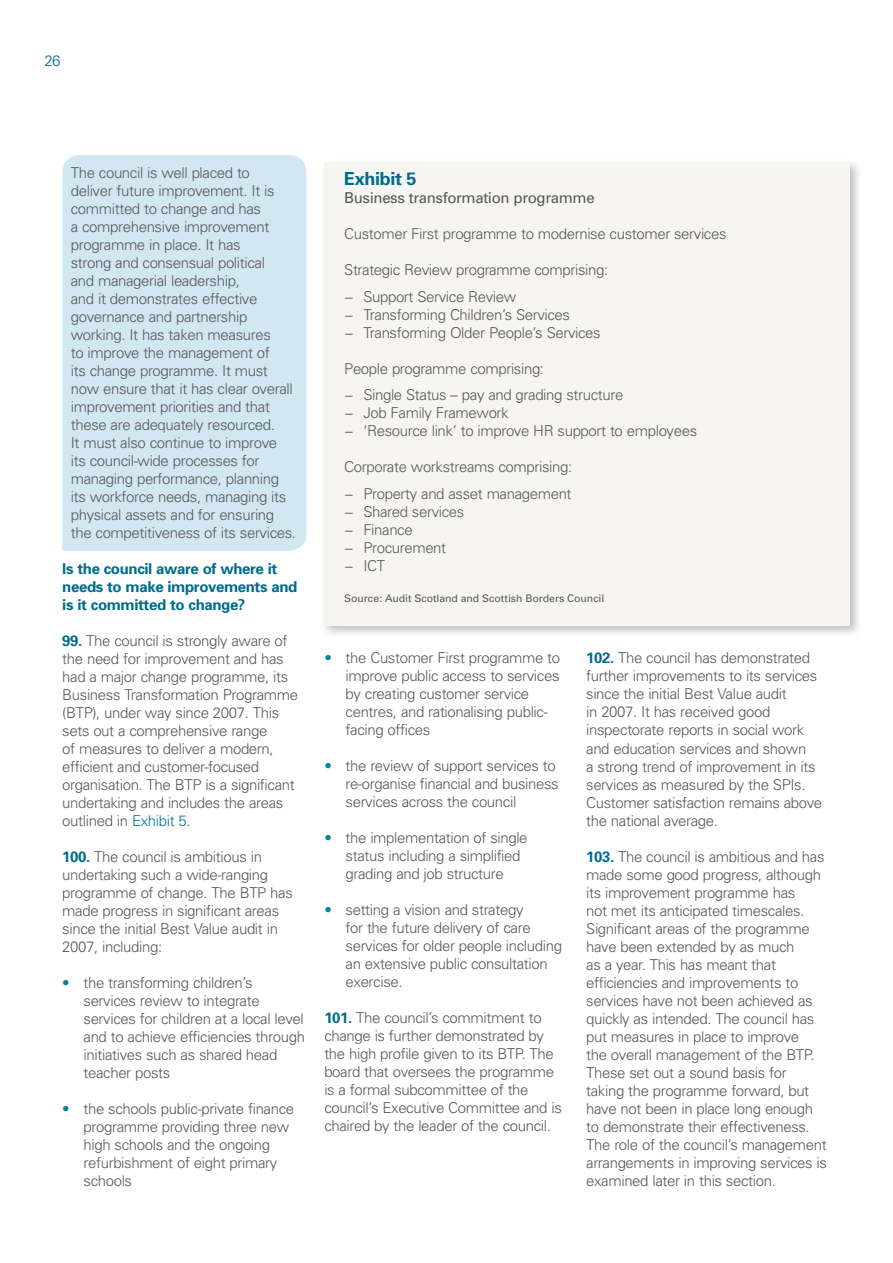
<style>
.page{position:relative;width:893px;height:1263px;background:#fff}
.page>*{position:absolute;margin:0;border:0;box-sizing:border-box;transform-origin:0 0}
.Exhibit_-_Heading_3{font:700 18px "Univers";letter-spacing:-.02em;color:#006b8d}
.Paragraph{font:300 15px/18px "Univers";letter-spacing:-.025em;color:#58585a}
.Paragraph_-_bullet{font:300 15px/18px "Univers";letter-spacing:-.025em;color:#58585a}
.Paragraph_-_highligh{font:300 15px/18px "Univers";letter-spacing:-.025em;color:#58585a}
.Exhibit_-_Heading_4{font:300 15px "Univers";letter-spacing:-.025em;color:#58585a}
.Heading_3{font:700 15px/18px "Univers";letter-spacing:-.025em;color:#006b8d}
.Exhibit_-_Heading_4-2{font:15px "Univers";letter-spacing:-.025em;color:#58585a}
.t1{font:300 15px "Univers";color:#006b8d}
.Source{font:10.5px "Univers";color:#58585a}
.s1{font-weight:700;color:#006b8d}
.s2{color:#007797}
.s3{color:#0083a1}
</style>
<div class="page">
<div style="left:62px;top:155px;width:244px;height:396px;background:#d1e7f1"></div>
<div style="left:320px;top:158px;width:543px;height:480px;background:#000;opacity:.25"></div>
<div style="left:324px;top:162px;width:526px;height:463px;background:#f6f5f1"></div>
<p class="t1" style="left:45px;top:52px;width:17px">26</p>
<p class="Paragraph_-_highligh" style="left:71px;top:163px;width:227px">The council is well placed to<br>deliver future improvement. It is committed to change and has<br>a comprehensive improvement programme in place. It has<br>strong and consensual political<br>and managerial leadership,<br>and it demonstrates effective governance and partnership working. It has taken measures<br>to improve the management of<br>its change programme. It must now ensure that it has clear overall improvement priorities and that these are adequately resourced.<br>It must also continue to improve<br>its council-wide processes for managing performance, planning its workforce needs, managing its physical assets and for ensuring the competitiveness of its services.</p>
<p class="Heading_3" style="left:62px;top:559px;width:237px">Is the council aware of where it needs to make improvements and is it committed to change?</p>
<p class="Paragraph" style="left:62px;top:631px;width:237px"><span class="s1">99.</span> The council is strongly aware of the need for improvement and has had a major change programme, its<br>Business Transformation Programme (BTP), under way since 2007. This sets out a comprehensive range<br>of measures to deliver a modern, efficient and customer-focused organisation. The BTP is a significant undertaking and includes the areas outlined in <span class="s2">Exhibit 5</span>.</p>
<p class="Paragraph" style="left:62px;top:847px;width:232px"><span class="s1">100.</span> The council is ambitious in undertaking such a wide-ranging programme of change. The BTP has made progress in significant areas since the initial Best Value audit in<br>2007, including:</p>
<p class="Paragraph_-_bullet" style="left:84px;top:973px;width:223px;text-indent:-21px"><span class="s3">•</span> the transforming children’s services review to integrate services for children at a local level and to achieve efficiencies through initiatives such as shared head teacher posts</p>
<p class="Paragraph_-_bullet" style="left:84px;top:1099px;width:212px;text-indent:-21px"><span class="s3">•</span> the schools public-private finance programme providing three new high schools and the ongoing refurbishment of eight primary schools</p>
<p class="Exhibit_-_Heading_3" style="left:344px;top:168px;width:74px">Exhibit 5</p>
<p class="Exhibit_-_Heading_4-2" style="left:344px;top:189px;width:252px">Business transformation programme</p>
<p class="Exhibit_-_Heading_4" style="left:344px;top:225px;width:384px">Customer First programme to modernise customer services</p>
<p class="Exhibit_-_Heading_4" style="left:344px;top:261px;width:266px">Strategic Review programme comprising:</p>
<p class="Exhibit_-_Heading_4" style="left:344px;top:288px;width:174px">− Support Service Review</p>
<p class="Exhibit_-_Heading_4" style="left:344px;top:306px;width:227px">− Transforming Children’s Services</p>
<p class="Exhibit_-_Heading_4" style="left:344px;top:324px;width:258px">− Transforming Older People’s Services</p>
<p class="Exhibit_-_Heading_4" style="left:344px;top:359px;width:201px">People programme comprising:</p>
<p class="Exhibit_-_Heading_4" style="left:344px;top:386px;width:281px">− Single Status – pay and grading structure</p>
<p class="Exhibit_-_Heading_4" style="left:344px;top:404px;width:166px">− Job Family Framework</p>
<p class="Exhibit_-_Heading_4" style="left:344px;top:422px;width:354px">− ‘Resource link’ to improve HR support to employees</p>
<p class="Exhibit_-_Heading_4" style="left:344px;top:458px;width:230px">Corporate workstreams comprising:</p>
<p class="Exhibit_-_Heading_4" style="left:344px;top:484px;width:229px">− Property and asset management</p>
<p class="Exhibit_-_Heading_4" style="left:344px;top:502px;width:122px">− Shared services</p>
<p class="Exhibit_-_Heading_4" style="left:344px;top:520px;width:70px">− Finance</p>
<p class="Exhibit_-_Heading_4" style="left:344px;top:538px;width:104px">− Procurement</p>
<p class="Exhibit_-_Heading_4" style="left:344px;top:556px;width:42px">− ICT</p>
<p class="Source" style="left:344px;top:592px;width:262px">Source: Audit Scotland and Scottish Borders Council</p>
<p class="Paragraph_-_bullet" style="left:346px;top:649px;width:216px;text-indent:-21px"><span class="s3">•</span> the Customer First programme to improve public access to services by creating customer service centres, and rationalising public&shy;facing offices</p>
<p class="Paragraph_-_bullet" style="left:346px;top:757px;width:215px;text-indent:-21px"><span class="s3">•</span> the review of support services to re-organise financial and business services across the council</p>
<p class="Paragraph_-_bullet" style="left:346px;top:829px;width:184px;text-indent:-21px"><span class="s3">•</span> the implementation of single status including a simplified grading and job structure</p>
<p class="Paragraph_-_bullet" style="left:346px;top:901px;width:218px;text-indent:-21px"><span class="s3">•</span> setting a vision and strategy<br>for the future delivery of care services for older people including an extensive public consultation exercise.</p>
<p class="Paragraph" style="left:324px;top:1009px;width:239px"><span class="s1">101.</span> The council’s commitment to change is further demonstrated by the high profile given to its BTP. The board that oversees the programme is a formal subcommittee of the council’s Executive Committee and is chaired by the leader of the council.</p>
<p class="Paragraph" style="left:586px;top:649px;width:238px"><span class="s1">102.</span> The council has demonstrated further improvements to its services since the initial Best Value audit<br>in 2007. It has received good inspectorate reports in social work and education services and shown<br>a strong trend of improvement in its services as measured by the SPIs.<br>Customer satisfaction remains above the national average.</p>
<p class="Paragraph" style="left:586px;top:847px;width:242px"><span class="s1">103.</span> The council is ambitious and has made some good progress, although its improvement programme has<br>not met its anticipated timescales.<br>Significant areas of the programme have been extended by as much<br>as a year. This has meant that efficiencies and improvements to services have not been achieved as quickly as intended. The council has put measures in place to improve<br>the overall management of the BTP.<br>These set out a sound basis for taking the programme forward, but have not been in place long enough to demonstrate their effectiveness.<br>The role of the council’s management arrangements in improving services is examined later in this section.</p>
</div>
